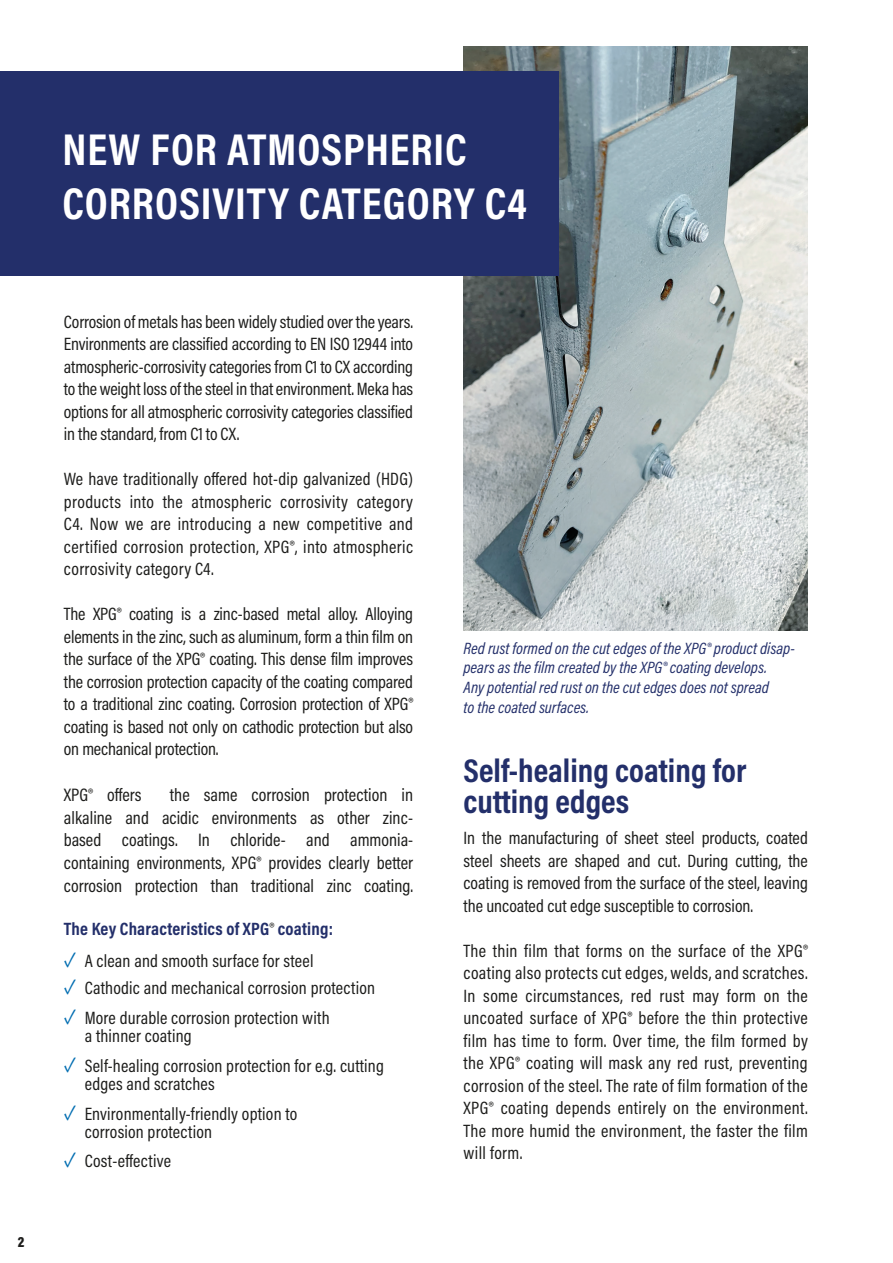
<style>
.page{position:relative;width:893px;height:1263px;background:#fff}
.page>*{position:absolute;margin:0;border:0;box-sizing:border-box;transform-origin:0 0}
.t1{font:700 45px/54px "Acumin Pro Cond";letter-spacing:.02em;color:#fff}
.Otsikko_leipätekstin_välissä{font:700 33.15px/31.5px "Acumin Pro Cond";color:#232f6a}
.Leipis{font:18.15px/22.8px "Acumin Pro Cond";color:#1d1d1b;text-align:justify}
.Leipis-2{font:18px/22.5px "Acumin Pro Cond";letter-spacing:.01em;color:#1d1d1b;text-align:justify}
.Leipis-3{font:700 18px "Acumin Pro Cond";letter-spacing:.01em;color:#232f6a}
.kuvateksti{font:italic 16.5px/19.8px "Acumin Pro Cond";color:#232f6a}
.t2{font:900 15px "Acumin Pro Cond";color:#1d1d1b}
.s1{font-weight:400;color:#1d1d1b}
.s2{font-size:21px;color:#006db1}
</style>
<div class="page">
<img style="left:463px;top:47px;width:345px;height:583px">
<div style="left:0;top:71px;width:558px;height:204px;background:#232f6a"></div>
<p class="t2" style="left:18px;top:1232px;width:8px">2</p>
<p class="t1" style="left:62px;top:121px;width:466px">NEW FOR ATMOSPHERIC<br>CORROSIVITY CATEGORY C4</p>
<p class="Leipis-2" style="left:64px;top:310px;width:351px">Corrosion of metals has been widely studied over the years.<br>Environments are classified according to EN ISO 12944 into atmospheric-corrosivity categories from C1 to CX according to the weight loss of the steel in that environment. Meka has options for all atmospheric corrosivity categories classified in the standard, from C1 to CX.</p>
<p class="Leipis-2" style="left:64px;top:467px;width:351px">We have traditionally offered hot-dip galvanized (HDG) products into the atmospheric corrosivity category C4. Now we are introducing a new competitive and certified corrosion protection, XPG®, into atmospheric corrosivity category C4.</p>
<p class="Leipis-2" style="left:64px;top:602px;width:351px">The XPG® coating is a zinc-based metal alloy. Alloying elements in the zinc, such as aluminum, form a thin film on the surface of the XPG® coating. This dense film improves the corrosion protection capacity of the coating compared to a traditional zinc coating. Corrosion protection of XPG® coating is based not only on cathodic protection but also on mechanical protection.</p>
<p class="Leipis" style="left:64px;top:783px;width:79px">XPG® offers</p>
<p class="Leipis" style="left:64px;top:783px;width:351px;text-indent:106px">the same corrosion protection in alkaline and acidic environments as other zinc&shy;based coatings. In chloride- and ammonia&shy;containing environments, XPG® provides clearly better corrosion protection than traditional zinc coating.</p>
<p class="Leipis-3" style="left:64px;top:917px;width:271px">The Key Characteristics of XPG<span class="s1">®</span> coating:</p>
<p class="Leipis-2" style="left:64px;top:949px;width:251px"><span class="s2">✓</span> A clean and smooth surface for steel</p>
<p class="Leipis-2" style="left:64px;top:976px;width:313px"><span class="s2">✓</span> Cathodic and mechanical corrosion protection</p>
<p class="Leipis-2" style="left:85px;top:1008px;width:246px;line-height:18px;text-indent:-21px"><span class="s2">✓</span> More durable corrosion protection with a thinner coating</p>
<p class="Leipis-2" style="left:85px;top:1056px;width:301px;line-height:18px;text-indent:-21px"><span class="s2">✓</span> Self-healing corrosion protection for e.g. cutting edges and scratches</p>
<p class="Leipis-2" style="left:85px;top:1104px;width:214px;line-height:18px;text-indent:-21px"><span class="s2">✓</span> Environmentally-friendly option to corrosion protection</p>
<p class="Leipis-2" style="left:64px;top:1149px;width:109px"><span class="s2">✓</span> Cost-effective</p>
<p class="kuvateksti" style="left:463px;top:638px;width:333px">Red rust formed on the cut edges of the XPG® product disap&shy;pears as the film created by the XPG® coating develops.<br>Any potential red rust on the cut edges does not spread<br>to the coated surfaces.</p>
<p class="Otsikko_leipätekstin_välissä" style="left:463px;top:753px;width:284px">Self-healing coating for cutting edges</p>
<p class="Leipis-2" style="left:463px;top:826px;width:346px">In the manufacturing of sheet steel products, coated steel sheets are shaped and cut. During cutting, the coating is removed from the surface of the steel, leaving the uncoated cut edge susceptible to corrosion.</p>
<p class="Leipis-2" style="left:463px;top:939px;width:346px">The thin film that forms on the surface of the XPG® coating also protects cut edges, welds, and scratches.<br>In some circumstances, red rust may form on the uncoated surface of XPG® before the thin protective film has time to form. Over time, the film formed by the XPG® coating will mask any red rust, preventing corrosion of the steel. The rate of film formation of the XPG® coating depends entirely on the environment.<br>The more humid the environment, the faster the film will form.</p>
</div>
